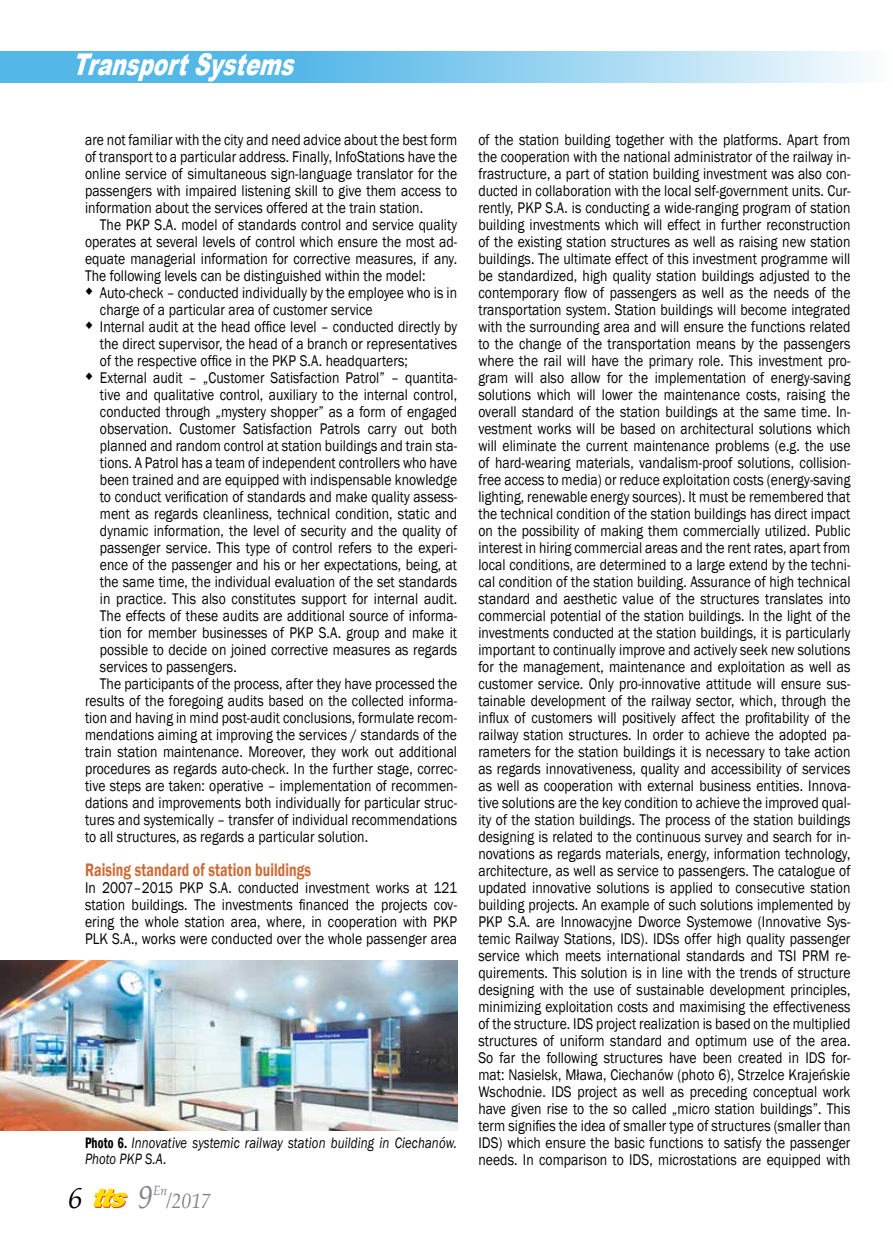
<style>
.page{position:relative;width:893px;height:1251px;background:#fff}
.page>*{position:absolute;margin:0;border:0;box-sizing:border-box;transform-origin:0 0}
.t1{font:italic 33px "Palatino Linotype";color:#808285;scale:.91 1}
.t2{font:italic 900 30px "Arial";color:#fff;scale:.71 1}
.t3{font:italic 30px "Palatino Linotype";color:#000}
.t4{font:italic 21.45px "Palatino Linotype";color:#808285;scale:.91 1}
.t5{font:600 18.6px "Franklin Gothic";letter-spacing:.005em;color:#ca6c38;scale:.75 1}
.t6{font:15.9px/17px "Franklin Gothic";letter-spacing:.005em;color:#000;text-align:justify;scale:.86 1}
.t7{font:italic 15.45px/16.5px "Franklin Gothic";letter-spacing:.01em;color:#000;scale:.82 1}
.t8{font:italic 13.5px "Palatino Linotype";color:#808285;scale:.91 1}
.s1{font-weight:600;font-style:normal;font-stretch:condensed}
</style>
<div class="page">
<svg style="left:94px;top:1188px;width:34px;height:19px"></svg>
<svg style="left:0;top:51px;width:865px;height:32px;background:#86ccee"></svg>
<img style="left:0;top:960px;width:457px;height:170px">
<h2 class="t2" style="left:72px;top:42px;width:328px">TransportSystems</h2>
<p class="t6" style="left:85px;top:131px;width:434px">are not familiar with the city and need advice about the best form of transport to a particular address. Finally, InfoStations have the online service of simultaneous sign-language translator for the passengers with impaired listening skill to give them access to information about the services offered at the train station.</p>
<p class="t6" style="left:85px;top:216px;width:434px;text-indent:15px">The PKP S.A. model of standards control and service quality operates at several levels of control which ensure the most ad&shy;equate managerial information for corrective measures, if any.<br>The following levels can be distinguished within the model:</p>
<p class="t6" style="left:100px;top:284px;width:417px;text-indent:-15px">○ Auto-check – conducted individually by the employee who is in charge of a particular area of customer service</p>
<p class="t6" style="left:100px;top:318px;width:417px;text-indent:-15px">○ Internal audit at the head office level – conducted directly by the direct supervisor, the head of a branch or representatives of the respective office in the PKP S.A. headquarters;</p>
<p class="t6" style="left:85px;top:369px;width:434px">○ External audit – „Customer Satisfaction Patrol” – quantita-</p>
<p class="t6" style="left:100px;top:386px;width:417px">tive and qualitative control, auxiliary to the internal control,</p>
<p class="t6" style="left:100px;top:403px;width:417px">conducted through „mystery shopper” as a form of engaged</p>
<p class="t6" style="left:100px;top:420px;width:417px">observation. Customer Satisfaction Patrols carry out both</p>
<p class="t6" style="left:100px;top:437px;width:417px">planned and random control at station buildings and train sta-</p>
<p class="t6" style="left:100px;top:454px;width:417px">tions. A Patrol has a team of independent controllers who have</p>
<p class="t6" style="left:100px;top:471px;width:417px">been trained and are equipped with indispensable knowledge</p>
<p class="t6" style="left:100px;top:488px;width:417px">to conduct verification of standards and make quality assess-</p>
<p class="t6" style="left:100px;top:505px;width:417px">ment as regards cleanliness, technical condition, static and</p>
<p class="t6" style="left:100px;top:522px;width:417px">dynamic information, the level of security and the quality of</p>
<p class="t6" style="left:100px;top:539px;width:417px">passenger service. This type of control refers to the experi-</p>
<p class="t6" style="left:100px;top:556px;width:417px">ence of the passenger and his or her expectations, being, at</p>
<p class="t6" style="left:100px;top:573px;width:417px">the same time, the individual evaluation of the set standards</p>
<p class="t6" style="left:100px;top:590px;width:417px">in practice. This also constitutes support for internal audit.</p>
<p class="t6" style="left:100px;top:607px;width:417px">The effects of these audits are additional source of informa-</p>
<p class="t6" style="left:100px;top:624px;width:417px">tion for member businesses of PKP S.A. group and make it</p>
<p class="t6" style="left:100px;top:641px;width:417px">possible to decide on joined corrective measures as regards</p>
<p class="t6" style="left:100px;top:658px;width:161px">services to passengers.</p>
<p class="t6" style="left:100px;top:675px;width:417px">The participants of the process, after they have processed the</p>
<p class="t6" style="left:85px;top:692px;width:434px">results of the foregoing audits based on the collected informa-</p>
<p class="t6" style="left:85px;top:709px;width:434px">tion and having in mind post-audit conclusions, formulate recom-</p>
<p class="t6" style="left:85px;top:726px;width:434px">mendations aiming at improving the services / standards of the</p>
<p class="t6" style="left:85px;top:743px;width:434px">train station maintenance. Moreover, they work out additional</p>
<p class="t6" style="left:85px;top:760px;width:434px">procedures as regards auto-check. In the further stage, correc-</p>
<p class="t6" style="left:85px;top:777px;width:434px">tive steps are taken: operative – implementation of recommen-</p>
<p class="t6" style="left:85px;top:794px;width:434px">dations and improvements both individually for particular struc-</p>
<p class="t6" style="left:85px;top:811px;width:434px">tures and systemically – transfer of individual recommendations</p>
<p class="t6" style="left:85px;top:828px;width:331px">to all structures, as regards a particular solution.</p>
<p class="t5" style="left:85px;top:857px;width:303px">Raising standard of station buildings</p>
<p class="t6" style="left:85px;top:879px;width:434px">In 2007–2015 PKP S.A. conducted investment works at 121 station buildings. The investments financed the projects cov&shy;ering the whole station area, where, in cooperation with PKP PLK S.A., works were conducted over the whole passenger area</p>
<p class="t7" style="left:85px;top:1134px;width:455px"><span class="s1">Photo 6.</span> Innovative systemic railway station building in Ciechanów.<br>Photo PKP S.A.</p>
<h2 class="t3" style="left:68px;top:1176px;width:16px">6</h2>
<h1 class="t1" style="left:138px;top:1173px;width:18px">9</h1>
<p class="t8" style="left:153px;top:1180px;width:17px">En</p>
<h3 class="t4" style="left:166px;top:1185px;width:51px">/2017</h3>
<p class="t6" style="left:478px;top:131px;width:434px">of the station building together with the platforms. Apart from the cooperation with the national administrator of the railway in&shy;frastructure, a part of station building investment was also con&shy;ducted in collaboration with the local self-government units. Cur&shy;rently, PKP S.A. is conducting a wide-ranging program of station building investments which will effect in further reconstruction of the existing station structures as well as raising new station buildings. The ultimate effect of this investment programme will be standardized, high quality station buildings adjusted to the contemporary flow of passengers as well as the needs of the transportation system. Station buildings will become integrated with the surrounding area and will ensure the functions related to the change of the transportation means by the passengers where the rail will have the primary role. This investment pro&shy;gram will also allow for the implementation of energy-saving solutions which will lower the maintenance costs, raising the overall standard of the station buildings at the same time. In&shy;vestment works will be based on architectural solutions which will eliminate the current maintenance problems (e.g. the use of hard-wearing materials, vandalism-proof solutions, collision&shy;free access to media) or reduce exploitation costs (energy-saving lighting, renewable energy sources). It must be remembered that the technical condition of the station buildings has direct impact on the possibility of making them commercially utilized. Public interest in hiring commercial areas and the rent rates, apart from local conditions, are determined to a large extend by the techni&shy;cal condition of the station building. Assurance of high technical standard and aesthetic value of the structures translates into commercial potential of the station buildings. In the light of the investments conducted at the station buildings, it is particularly important to continually improve and actively seek new solutions for the management, maintenance and exploitation as well as customer service. Only pro-innovative attitude will ensure sus&shy;tainable development of the railway sector, which, through the influx of customers will positively affect the profitability of the railway station structures. In order to achieve the adopted pa&shy;rameters for the station buildings it is necessary to take action as regards innovativeness, quality and accessibility of services as well as cooperation with external business entities. Innova&shy;tive solutions are the key condition to achieve the improved qual&shy;ity of the station buildings. The process of the station buildings designing is related to the continuous survey and search for in&shy;novations as regards materials, energy, information technology, architecture, as well as service to passengers. The catalogue of updated innovative solutions is applied to consecutive station building projects. An example of such solutions implemented by PKP S.A. are Innowacyjne Dworce Systemowe (Innovative Sys&shy;temic Railway Stations, IDS). IDSs offer high quality passenger service which meets international standards and TSI PRM re&shy;quirements. This solution is in line with the trends of structure designing with the use of sustainable development principles, minimizing exploitation costs and maximising the effectiveness of the structure. IDS project realization is based on the multiplied structures of uniform standard and optimum use of the area.<br>So far the following structures have been created in IDS for&shy;mat: Nasielsk, Mława, Ciechanów (photo 6), Strzelce Krajeńskie Wschodnie. IDS project as well as preceding conceptual work have given rise to the so called „micro station buildings”. This term signifies the idea of smaller type of structures (smaller than IDS) which ensure the basic functions to satisfy the passenger needs. In comparison to IDS, microstations are equipped with</p>
</div>
